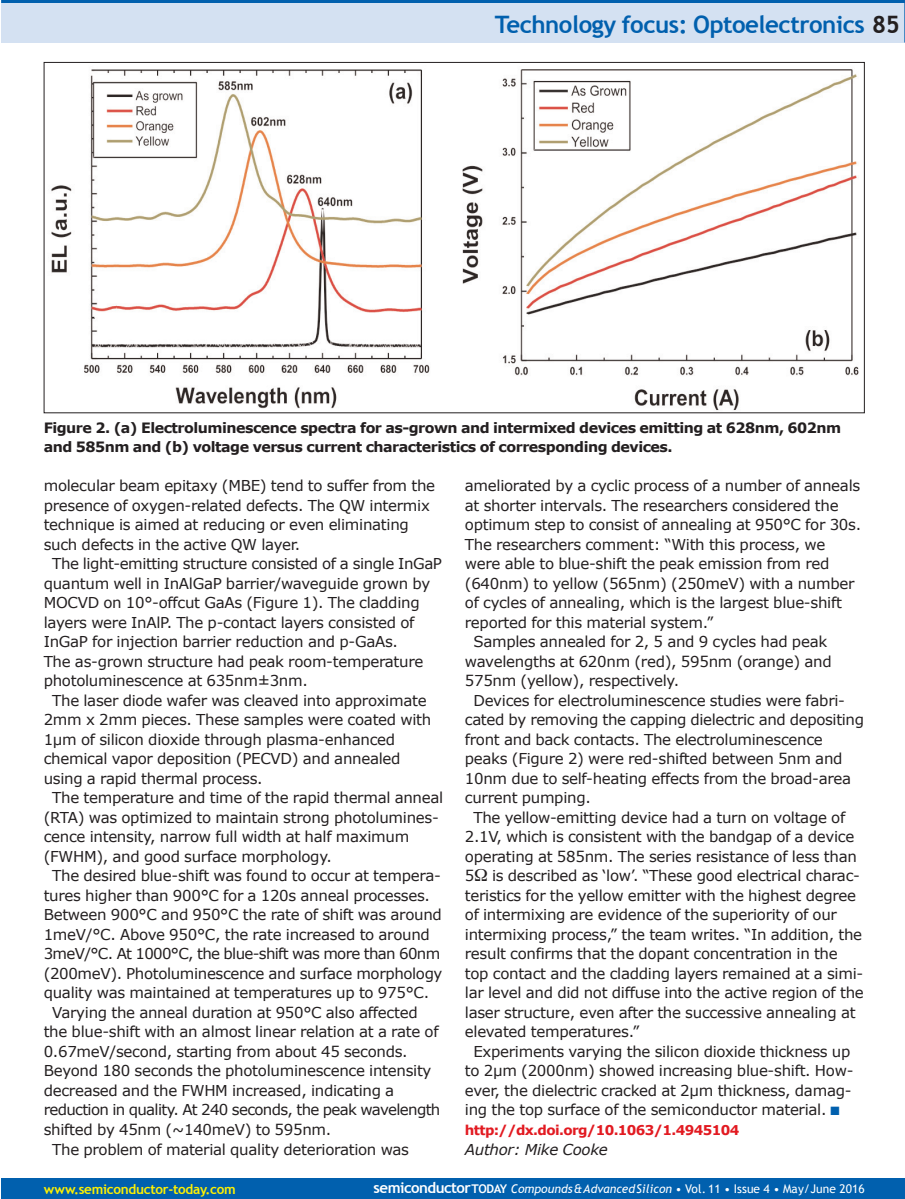
<style>
.page{position:relative;width:905px;height:1199px;background:#fff}
.page>*{position:absolute;margin:0;border:0;box-sizing:border-box;transform-origin:0 0}
.t1{font:700 24px "Trebuchet MS";letter-spacing:-.02em;color:#0160ae}
.t2{font:15px "Verdana";letter-spacing:-.02em;color:#231f20}
.t3{font:15px "Verdana";letter-spacing:-.045em;color:#231f20}
.t4{font:italic 15px "Verdana";letter-spacing:-.02em;color:#231f20}
.t5{font:700 14.25px/19.5px "Verdana";letter-spacing:-.035em;color:#231f20}
.t6{font:700 13.5px "Verdana";letter-spacing:-.045em;color:#e21a21}
.t7{font:700 13.5px "Trebuchet MS";letter-spacing:-.02em;color:#fff101}
.t8{font:12px "Trebuchet MS";letter-spacing:.005em;color:#fff}
.s1{color:#231f20}
.s2{color:#0160ae}
.s3{font-weight:700;font-size:15px}
.s4{font-weight:700}
.s5{font-style:italic}
</style>
<div class="page">
<div style="left:1px;top:0;width:903px;height:43px;background:#d4e1f2"></div>
<hr style="left:904px;top:0;width:1px;height:43px;background:#0160ae">
<hr style="left:1px;top:0;width:903px;height:3px;background:#0160ae">
<div style="left:1px;top:1178px;width:903px;height:20px;background:#0160ae"></div>
<img style="left:51px;top:69px;width:808px;height:342px">
<p class="t1" style="left:495px;top:10px;width:406px">Technology focus: Optoelectronics <span class="s1">85</span></p>
<p class="t5" style="left:44px;top:417px;width:799px">Figure 2. (a) Electroluminescence spectra for as-grown and intermixed devices emitting at 628nm, 602nm and 585nm and (b) voltage versus current characteristics of corresponding devices.</p>
<p class="t2" style="left:44px;top:476px;width:393px">molecular beam epitaxy (MBE) tend to suffer from the</p>
<p class="t2" style="left:44px;top:495px;width:388px">presence of oxygen-related defects. The QW intermix</p>
<p class="t2" style="left:44px;top:515px;width:367px">technique is aimed at reducing or even eliminating</p>
<p class="t2" style="left:44px;top:534px;width:258px">such defects in the active QW layer.</p>
<p class="t2" style="left:52px;top:554px;width:391px">The light-emitting structure consisted of a single InGaP</p>
<p class="t2" style="left:44px;top:573px;width:388px">quantum well in InAlGaP barrier/waveguide grown by</p>
<p class="t2" style="left:44px;top:593px;width:377px">MOCVD on 10°-offcut GaAs (Figure 1). The cladding</p>
<p class="t2" style="left:44px;top:612px;width:372px">layers were InAlP. The p-contact layers consisted of</p>
<p class="t2" style="left:44px;top:632px;width:356px">InGaP for injection barrier reduction and p-GaAs.</p>
<p class="t2" style="left:44px;top:651px;width:381px">The as-grown structure had peak room-temperature</p>
<p class="t2" style="left:44px;top:671px;width:266px">photoluminescence at 635nm±3nm.</p>
<p class="t2" style="left:52px;top:690px;width:376px">The laser diode wafer was cleaved into approximate</p>
<p class="t2" style="left:44px;top:710px;width:389px">2mm x 2mm pieces. These samples were coated with</p>
<p class="t2" style="left:44px;top:729px;width:353px">1µm of silicon dioxide through plasma-enhanced</p>
<p class="t2" style="left:44px;top:749px;width:358px">chemical vapor deposition (PECVD) and annealed</p>
<p class="t2" style="left:44px;top:768px;width:220px">using a rapid thermal process.</p>
<p class="t2" style="left:52px;top:788px;width:392px">The temperature and time of the rapid thermal anneal</p>
<p class="t2" style="left:44px;top:807px;width:396px">(RTA) was optimized to maintain strong photolumines-</p>
<p class="t2" style="left:44px;top:827px;width:367px">cence intensity, narrow full width at half maximum</p>
<p class="t2" style="left:44px;top:846px;width:290px">(FWHM), and good surface morphology.</p>
<p class="t2" style="left:52px;top:866px;width:390px">The desired blue-shift was found to occur at tempera-</p>
<p class="t2" style="left:44px;top:885px;width:388px">tures higher than 900°C for a 120s anneal processes.</p>
<p class="t2" style="left:44px;top:905px;width:399px">Between 900°C and 950°C the rate of shift was around</p>
<p class="t2" style="left:44px;top:924px;width:388px">1meV/°C. Above 950°C, the rate increased to around</p>
<p class="t3" style="left:44px;top:944px;width:398px">3meV/°C. At 1000°C, the blue-shift was more than 60nm</p>
<p class="t2" style="left:44px;top:963px;width:400px">(200meV). Photoluminescence and surface morphology</p>
<p class="t2" style="left:44px;top:983px;width:387px">quality was maintained at temperatures up to 975°C.</p>
<p class="t2" style="left:52px;top:1002px;width:367px">Varying the anneal duration at 950°C also affected</p>
<p class="t2" style="left:44px;top:1022px;width:396px">the blue-shift with an almost linear relation at a rate of</p>
<p class="t2" style="left:44px;top:1041px;width:365px">0.67meV/second, starting from about 45 seconds.</p>
<p class="t2" style="left:44px;top:1061px;width:389px">Beyond 180 seconds the photoluminescence intensity</p>
<p class="t2" style="left:44px;top:1080px;width:352px">decreased and the FWHM increased, indicating a</p>
<p class="t3" style="left:44px;top:1100px;width:398px">reduction in quality. At 240 seconds, the peak wavelength</p>
<p class="t2" style="left:44px;top:1119px;width:289px">shifted by 45nm (~140meV) to 595nm.</p>
<p class="t2" style="left:52px;top:1139px;width:358px">The problem of material quality deterioration was</p>
<p class="t2" style="left:465px;top:476px;width:397px">ameliorated by a cyclic process of a number of anneals</p>
<p class="t2" style="left:465px;top:495px;width:375px">at shorter intervals. The researchers considered the</p>
<p class="t2" style="left:465px;top:515px;width:398px">optimum step to consist of annealing at 950°C for 30s.</p>
<p class="t2" style="left:465px;top:534px;width:362px">The researchers comment: “With this process, we</p>
<p class="t2" style="left:465px;top:554px;width:366px">were able to blue-shift the peak emission from red</p>
<p class="t2" style="left:465px;top:573px;width:391px">(640nm) to yellow (565nm) (250meV) with a number</p>
<p class="t2" style="left:465px;top:593px;width:378px">of cycles of annealing, which is the largest blue-shift</p>
<p class="t2" style="left:465px;top:612px;width:250px">reported for this material system.”</p>
<p class="t2" style="left:473px;top:632px;width:355px">Samples annealed for 2, 5 and 9 cycles had peak</p>
<p class="t2" style="left:465px;top:651px;width:368px">wavelengths at 620nm (red), 595nm (orange) and</p>
<p class="t2" style="left:465px;top:671px;width:216px">575nm (yellow), respectively.</p>
<p class="t2" style="left:473px;top:690px;width:373px">Devices for electroluminescence studies were fabri-</p>
<p class="t2" style="left:465px;top:710px;width:400px">cated by removing the capping dielectric and depositing</p>
<p class="t2" style="left:465px;top:729px;width:359px">front and back contacts. The electroluminescence</p>
<p class="t2" style="left:465px;top:749px;width:379px">peaks (Figure 2) were red-shifted between 5nm and</p>
<p class="t2" style="left:465px;top:768px;width:388px">10nm due to self-heating effects from the broad-area</p>
<p class="t2" style="left:465px;top:788px;width:127px">current pumping.</p>
<p class="t2" style="left:473px;top:807px;width:373px">The yellow-emitting device had a turn on voltage of</p>
<p class="t2" style="left:465px;top:827px;width:391px">2.1V, which is consistent with the bandgap of a device</p>
<p class="t2" style="left:465px;top:846px;width:393px">operating at 585nm. The series resistance of less than</p>
<p class="t2" style="left:465px;top:866px;width:396px">5 is described as ‘low’. “These good electrical charac-</p>
<p class="t2" style="left:465px;top:885px;width:393px">teristics for the yellow emitter with the highest degree</p>
<p class="t2" style="left:465px;top:905px;width:373px">of intermixing are evidence of the superiority of our</p>
<p class="t2" style="left:465px;top:924px;width:399px">intermixing process,” the team writes. “In addition, the</p>
<p class="t2" style="left:465px;top:944px;width:374px">result confirms that the dopant concentration in the</p>
<p class="t2" style="left:465px;top:963px;width:400px">top contact and the cladding layers remained at a simi-</p>
<p class="t2" style="left:465px;top:983px;width:400px">lar level and did not diffuse into the active region of the</p>
<p class="t2" style="left:465px;top:1002px;width:392px">laser structure, even after the successive annealing at</p>
<p class="t2" style="left:465px;top:1022px;width:176px">elevated temperatures.”</p>
<p class="t2" style="left:473px;top:1041px;width:378px">Experiments varying the silicon dioxide thickness up</p>
<p class="t2" style="left:465px;top:1061px;width:390px">to 2µm (2000nm) showed increasing blue-shift. How-</p>
<p class="t2" style="left:465px;top:1080px;width:388px">ever, the dielectric cracked at 2µm thickness, damag-</p>
<p class="t2" style="left:465px;top:1100px;width:376px">ing the top surface of the semiconductor material. <span class="s2">■</span></p>
<p class="t6" style="left:465px;top:1121px;width:276px">http://dx.doi.org/10.1063/1.4945104</p>
<p class="t4" style="left:465px;top:1139px;width:144px">Author: Mike Cooke</p>
<p class="t7" style="left:44px;top:1180px;width:194px">www.semiconductor-today.com</p>
<p class="t8" style="left:373px;top:1181px;width:492px"><span class="s3">semiconductor</span><span class="s4">TODAY</span> <span class="s5">Compounds&amp;AdvancedSilicon</span> • Vol. 11 • Issue 4 • May/June 2016</p>
</div>
